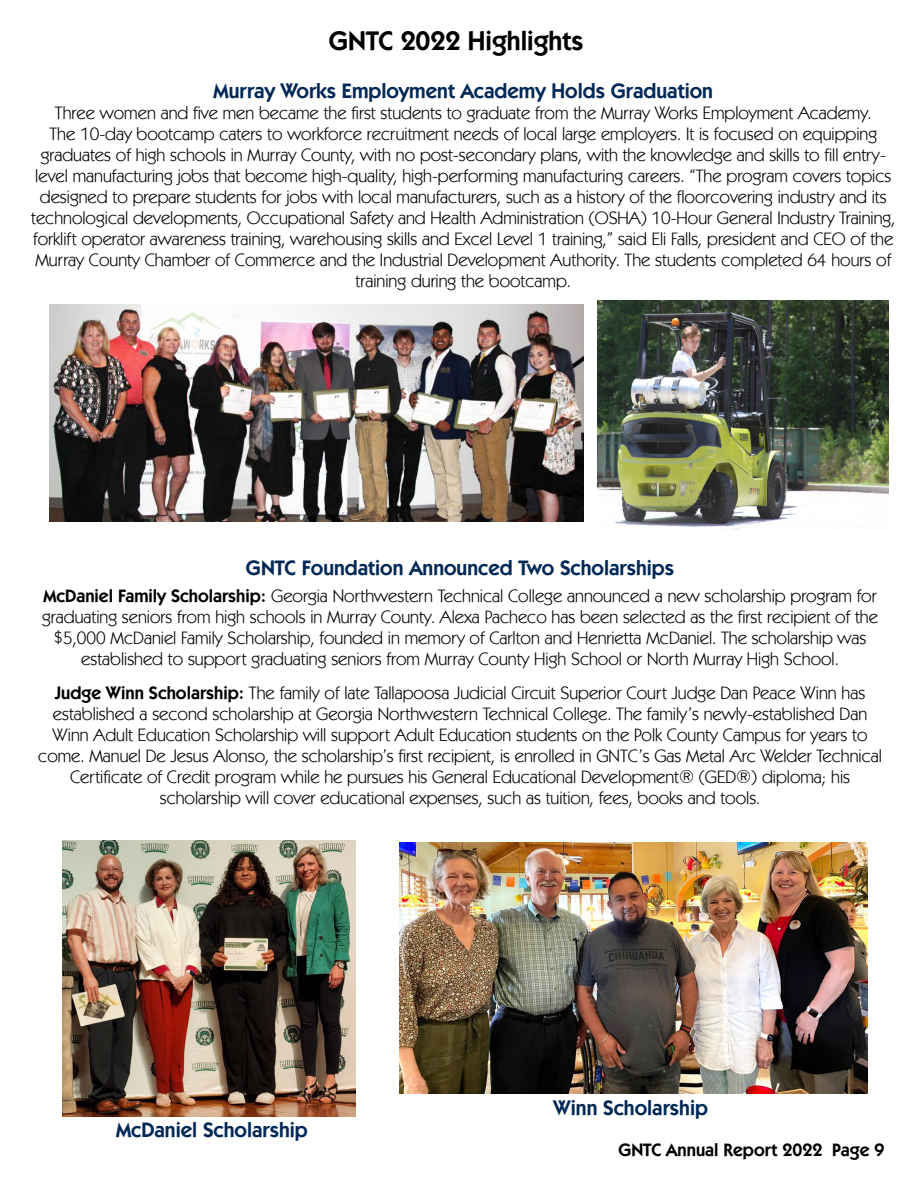
<style>
.page{position:relative;width:918px;height:1188px;background:#fff}
.page>*{position:absolute;margin:0;border:0;box-sizing:border-box;transform-origin:0 0}
.t1{font:600 27px "Kabel IT Cby BT";color:#000}
.t2{font:600 21px "Kabel IT Cby BT";color:#002856}
.t3{font:18px/21px "Kabel IT Cby BT";color:#000;text-align:center}
.t4{font:600 18px "Kabel IT Cby BT";color:#000}
.s1{font-weight:600}
</style>
<div class="page">
<img style="left:50px;top:305px;width:534px;height:216px">
<img style="left:597px;top:300px;width:292px;height:229px">
<img style="left:63px;top:841px;width:293px;height:276px">
<img style="left:400px;top:842px;width:468px;height:252px">
<h1 class="t1" style="left:329px;top:24px;width:256px">GNTC 2022 Highlights</h1>
<p class="t2" style="left:214px;top:78px;width:501px">Murray Works Employment Academy Holds Graduation</p>
<p class="t3" style="left:31px;top:102px;width:866px">Three women and five men became the first students to graduate from the Murray Works Employment Academy.<br>The 10-day bootcamp caters to workforce recruitment needs of local large employers. It is focused on equipping graduates of high schools in Murray County, with no post-secondary plans, with the knowledge and skills to fill entry&shy;level manufacturing jobs that become high-quality, high-performing manufacturing careers. “The program covers topics designed to prepare students for jobs with local manufacturers, such as a history of the floorcovering industry and its technological developments, Occupational Safety and Health Administration (OSHA) 10-Hour General Industry Training, forklift operator awareness training, warehousing skills and Excel Level 1 training,” said Eli Falls, president and CEO of the Murray County Chamber of Commerce and the Industrial Development Authority. The students completed 64 hours of training during the bootcamp.</p>
<p class="t2" style="left:246px;top:555px;width:430px">GNTC Foundation Announced Two Scholarships</p>
<p class="t3" style="left:42px;top:585px;width:837px"><span class="s1">McDaniel Family Scholarship:</span> Georgia Northwestern Technical College announced a new scholarship program for graduating seniors from high schools in Murray County. Alexa Pacheco has been selected as the first recipient of the $5,000 McDaniel Family Scholarship, founded in memory of Carlton and Henrietta McDaniel. The scholarship was established to support graduating seniors from Murray County High School or North Murray High School.</p>
<p class="t3" style="left:38px;top:682px;width:845px"><span class="s1">Judge Winn Scholarship:</span> The family of late Tallapoosa Judicial Circuit Superior Court Judge Dan Peace Winn has established a second scholarship at Georgia Northwestern Technical College. The family’s newly-established Dan Winn Adult Education Scholarship will support Adult Education students on the Polk County Campus for years to come. Manuel De Jesus Alonso, the scholarship’s first recipient, is enrolled in GNTC’s Gas Metal Arc Welder Technical Certificate of Credit program while he pursues his General Educational Development® (GED®) diploma; his scholarship will cover educational expenses, such as tuition, fees, books and tools.</p>
<p class="t2" style="left:116px;top:1117px;width:193px">McDaniel Scholarship</p>
<p class="t2" style="left:553px;top:1095px;width:156px">Winn Scholarship</p>
<p class="t4" style="left:618px;top:1139px;width:268px">GNTC Annual Report 2022 Page 9</p>
</div>
